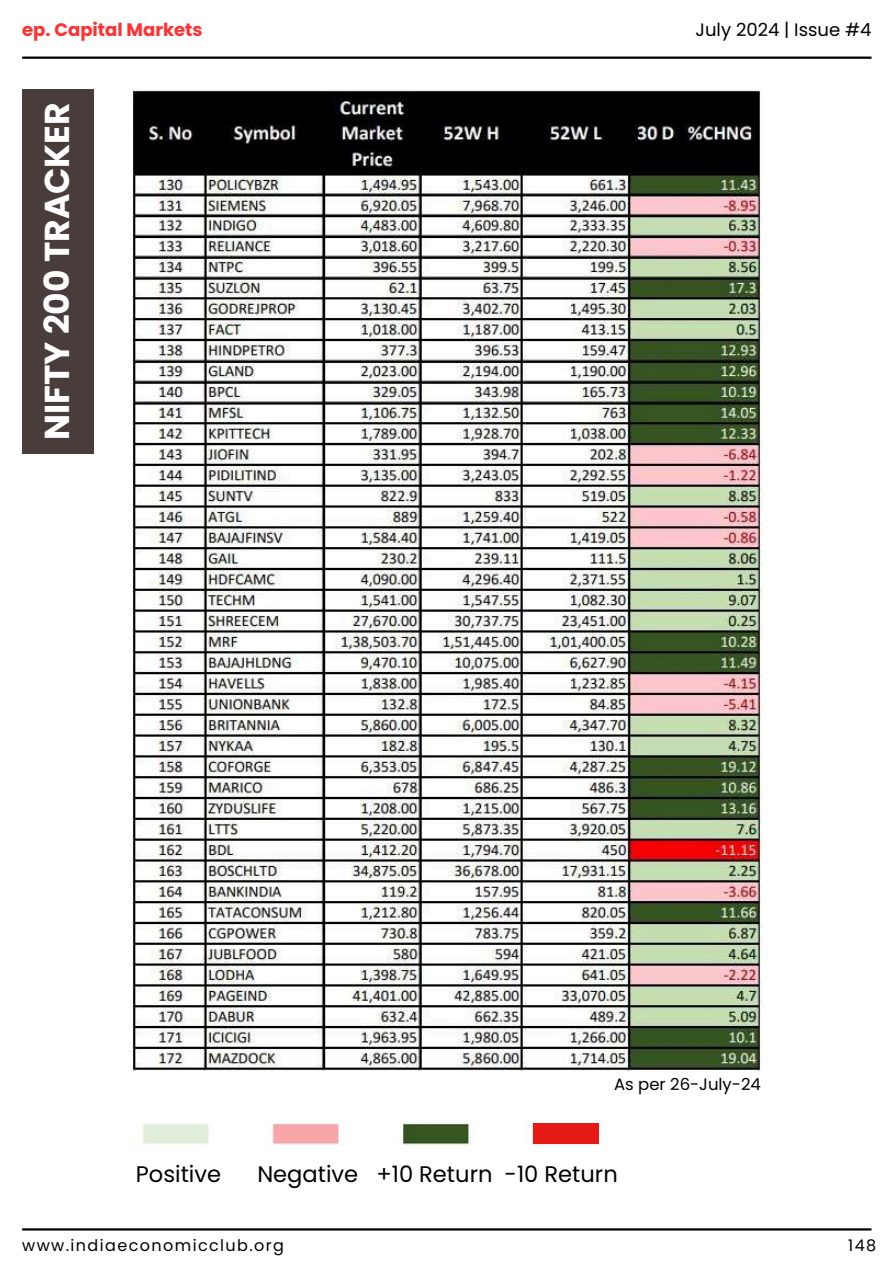
<style>
.page{position:relative;width:894px;height:1264px;background:#fff}
.page>*{position:absolute;margin:0;border:0;box-sizing:border-box;transform-origin:0 0}
.t1{font:700 34.5px "Poppins";color:#fff}
.t2{font:22.5px "Poppins";color:#000}
.t3{font:700 18px "Poppins";color:#ff3131}
.t4{font:18px "Poppins";color:#000}
.t5{font:16.5px "Poppins";color:#000}
.t6{font:16.05px "Poppins";letter-spacing:.09em;color:#000}
</style>
<div class="page">
<img style="left:132px;top:89px;width:629px;height:982px">
<img style="left:142px;top:1123px;width:457px;height:23px">
<div style="left:533px;top:1123px;width:65px;height:20px;background:#e51a15"></div>
<hr style="left:22px;top:57px;width:849px;height:2px;background:#000">
<hr style="left:22px;top:1228px;width:849px;height:2px;background:#000">
<div style="left:22px;top:89px;width:72px;height:364px;background:#483d3b"></div>
<p class="t3" style="left:22px;top:17px;width:182px">ep. Capital Markets</p>
<p class="t4" style="left:695px;top:17px;width:177px">July 2024 | Issue #4</p>
<h1 class="t1" style="left:33px;top:440px;width:339px;rotate:-90deg">NIFTY 200 TRACKER</h1>
<p class="t5" style="left:614px;top:1072px;width:148px">As per 26-July-24</p>
<p class="t2" style="left:136px;top:1158px;width:87px">Positive</p>
<p class="t2" style="left:257px;top:1158px;width:362px">Negative +10 Return -10 Return</p>
<p class="t6" style="left:22px;top:1234px;width:263px">www.indiaeconomicclub.org</p>
<p class="t6" style="left:848px;top:1234px;width:30px">148</p>
</div>
